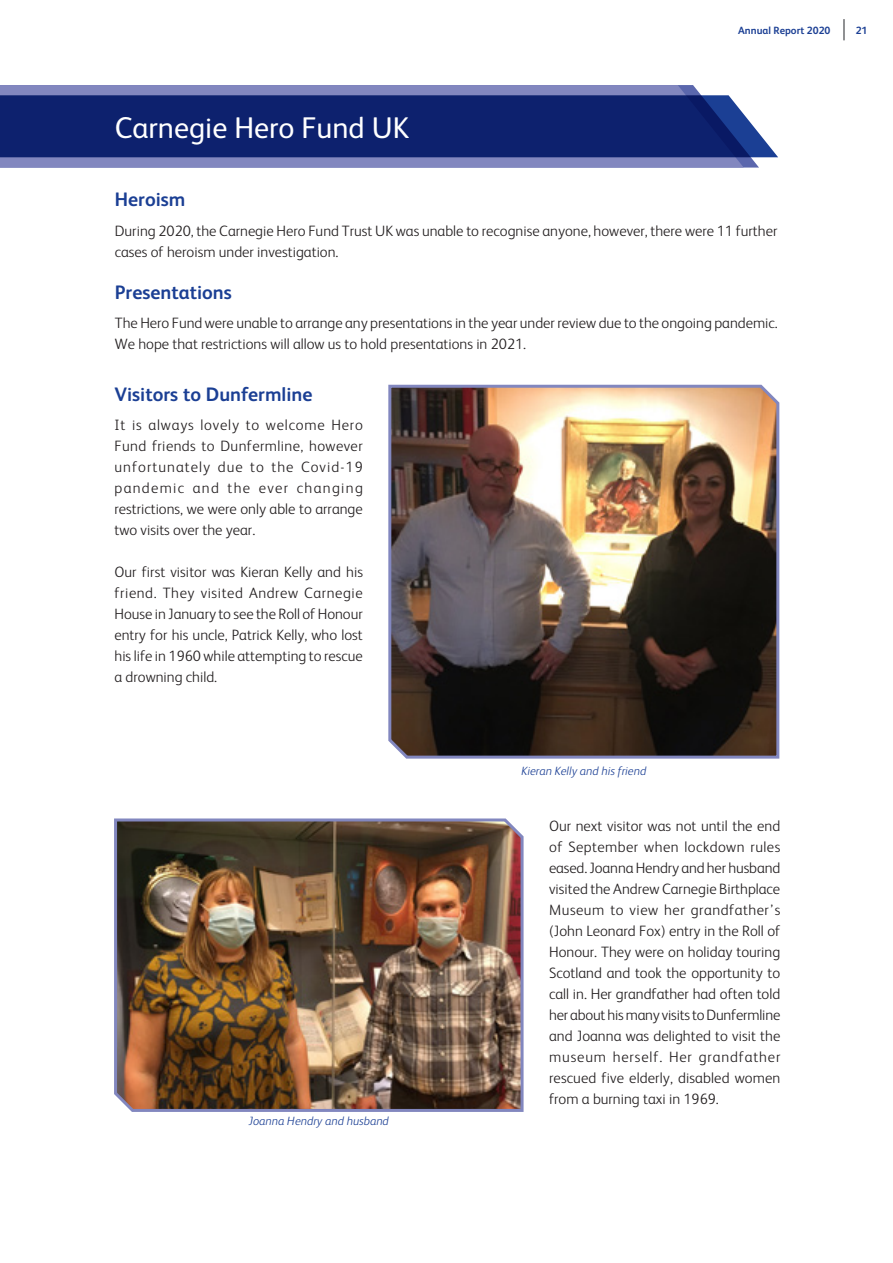
<style>
.page{position:relative;width:893px;height:1263px;background:#fff}
.page>*{position:absolute;margin:0;border:0;box-sizing:border-box;transform-origin:0 0}
.t1{font:30px "FS Albert";color:#fff}
.t2{font:700 19.5px "FS Albert";color:#1b3f94}
.t3{font:300 15px/21px "FS Albert";color:#231f20;text-align:justify}
.t4{font:italic 300 12px "FS Albert";color:#1b3f94}
.t5{font:700 10.5px "FS Albert";color:#1b3f94}
</style>
<div class="page">
<img style="left:114px;top:818px;width:410px;height:294px">
<img style="left:388px;top:384px;width:392px;height:375px">
<svg style="left:0;top:85px;width:744px;height:83px;fill:#8287bf"></svg>
<svg style="left:0;top:95px;width:778px;height:62px;fill:#0d216e"></svg>
<hr style="left:843px;top:19px;width:2px;height:21px;background:#6c6d70">
<h1 class="t1" style="left:115px;top:111px;width:296px">Carnegie Hero Fund UK</h1>
<p class="t5" style="left:738px;top:24px;width:94px">Annual Report 2020</p>
<p class="t5" style="left:856px;top:24px;width:13px">21</p>
<h2 class="t2" style="left:115px;top:189px;width:72px">Heroism</h2>
<p class="t3" style="left:115px;top:220px;width:664px">During 2020, the Carnegie Hero Fund Trust UK was unable to recognise anyone, however, there were 11 further cases of heroism under investigation.</p>
<h2 class="t2" style="left:115px;top:281px;width:119px">Presentations</h2>
<p class="t3" style="left:115px;top:313px;width:664px">The Hero Fund were unable to arrange any presentations in the year under review due to the ongoing pandemic.<br>We hope that restrictions will allow us to hold presentations in 2021.</p>
<h2 class="t2" style="left:114px;top:383px;width:199px">Visitors to Dunfermline</h2>
<p class="t3" style="left:114px;top:414px;width:250px">It is always lovely to welcome Hero Fund friends to Dunfermline, however unfortunately due to the Covid-19 pandemic and the ever changing restrictions, we were only able to arrange two visits over the year.</p>
<p class="t3" style="left:114px;top:561px;width:250px">Our first visitor was Kieran Kelly and his friend. They visited Andrew Carnegie House in January to see the Roll of Honour entry for his uncle, Patrick Kelly, who lost his life in 1960 while attempting to rescue a drowning child.</p>
<p class="t4" style="left:249px;top:1114px;width:142px">Joanna Hendry and husband</p>
<p class="t4" style="left:521px;top:764px;width:126px">Kieran Kelly and his friend</p>
<p class="t3" style="left:549px;top:815px;width:233px">Our next visitor was not until the end of September when lockdown rules eased. Joanna Hendry and her husband visited the Andrew Carnegie Birthplace Museum to view her grandfather’s (John Leonard Fox) entry in the Roll of Honour. They were on holiday touring Scotland and took the opportunity to call in. Her grandfather had often told her about his many visits to Dunfermline and Joanna was delighted to visit the museum herself. Her grandfather rescued five elderly, disabled women from a burning taxi in 1969.</p>
</div>
